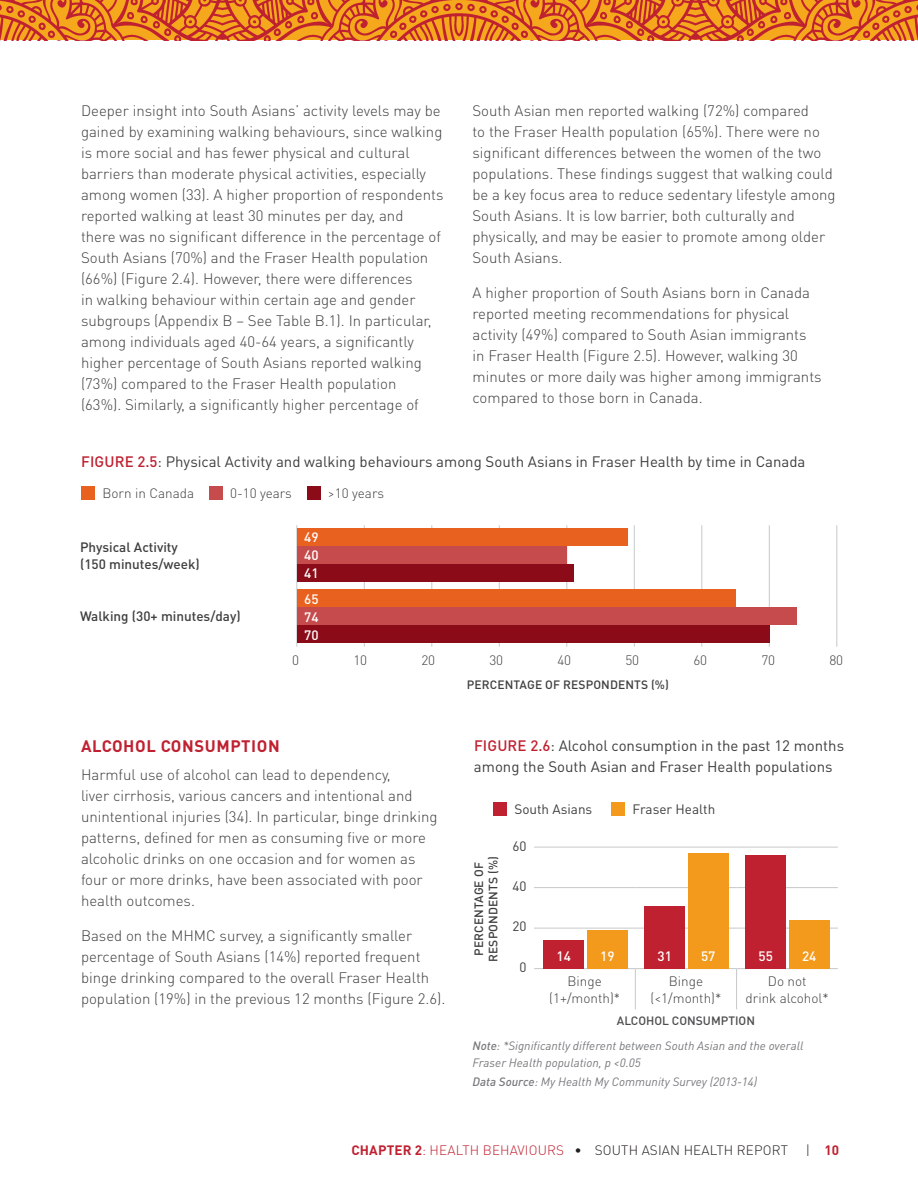
<style>
.page{position:relative;width:918px;height:1188px;background:#fff}
.page>*{position:absolute;margin:0;border:0;box-sizing:border-box;transform-origin:0 0}
.t1{font:700 16.5px "DIN Pro";letter-spacing:.035em;color:#c02131}
.t2{font:300 15px/21px "DIN Pro";color:#3e3e3f}
.t3{font:15px/21px "DIN Pro";color:#3e3e3f}
.t4{font:300 13.5px/16.8px "DIN Pro";color:#3e3e3f;text-align:center}
.t5{font:500 13.5px/16.8px "DIN Pro";color:#3e3e3f}
.t6{font:300 13.5px "DIN Pro";letter-spacing:.01em;color:#231f20}
.t7{font:13.5px "DIN Pro";color:#3e3e3f}
.t8{font:500 13.5px/18px "DIN Pro";color:#fff}
.t9{font:700 13.5px "DIN Pro";color:#c02131}
.t10{font:italic 12px/16.2px "DIN";color:#76787b}
.t11{font:500 12px/14.4px "DIN Pro";letter-spacing:.01em;color:#3e3e3f;text-align:center}
.t12{font:500 12px "DIN Pro";color:#4b4c4d}
.s1{font-weight:500;color:#c02131}
.s2{font-weight:500}
.s3{font-weight:700;color:#c02131}
.s4{color:#c02131}
.s5{font-weight:300;color:#231f20}
</style>
<div class="page">
<img style="left:0;top:0;width:918px;height:40px">
<hr style="left:297px;top:525px;width:1px;height:61px;background:#c7c8ca">
<hr style="left:364px;top:525px;width:1px;height:61px;background:#c7c8ca">
<hr style="left:297px;top:586px;width:1px;height:61px;background:#c7c8ca">
<hr style="left:364px;top:586px;width:1px;height:61px;background:#c7c8ca">
<hr style="left:432px;top:525px;width:1px;height:61px;background:#c7c8ca">
<hr style="left:499px;top:525px;width:1px;height:61px;background:#c7c8ca">
<hr style="left:567px;top:525px;width:1px;height:61px;background:#c7c8ca">
<hr style="left:634px;top:525px;width:1px;height:61px;background:#c7c8ca">
<hr style="left:702px;top:525px;width:1px;height:61px;background:#c7c8ca">
<hr style="left:769px;top:525px;width:1px;height:61px;background:#c7c8ca">
<hr style="left:837px;top:525px;width:1px;height:61px;background:#c7c8ca">
<hr style="left:432px;top:586px;width:1px;height:61px;background:#c7c8ca">
<hr style="left:499px;top:586px;width:1px;height:61px;background:#c7c8ca">
<hr style="left:567px;top:586px;width:1px;height:61px;background:#c7c8ca">
<hr style="left:634px;top:586px;width:1px;height:61px;background:#c7c8ca">
<hr style="left:702px;top:586px;width:1px;height:61px;background:#c7c8ca">
<hr style="left:769px;top:586px;width:1px;height:61px;background:#c7c8ca">
<hr style="left:837px;top:586px;width:1px;height:61px;background:#c7c8ca">
<div style="left:297px;top:589px;width:439px;height:18px;background:#e9611f"></div>
<div style="left:297px;top:528px;width:331px;height:18px;background:#e9611f"></div>
<div style="left:297px;top:564px;width:277px;height:18px;background:#8b0c18"></div>
<div style="left:297px;top:546px;width:270px;height:18px;background:#c64b4c"></div>
<div style="left:297px;top:625px;width:473px;height:18px;background:#8b0c18"></div>
<div style="left:297px;top:607px;width:499px;height:18px;background:#c64b4c"></div>
<div style="left:209px;top:486px;width:14px;height:14px;background:#c64b4c"></div>
<div style="left:307px;top:486px;width:13px;height:14px;background:#8b0c18"></div>
<div style="left:81px;top:486px;width:13px;height:14px;background:#e9611f"></div>
<div style="left:494px;top:802px;width:13px;height:14px;background:#c02131"></div>
<div style="left:612px;top:802px;width:13px;height:14px;background:#f3991b"></div>
<hr style="left:534px;top:847px;width:101px;height:1px;background:#c7c8ca">
<hr style="left:635px;top:847px;width:102px;height:1px;background:#c7c8ca">
<hr style="left:534px;top:887px;width:101px;height:1px;background:#c7c8ca">
<hr style="left:635px;top:887px;width:102px;height:1px;background:#c7c8ca">
<hr style="left:737px;top:847px;width:101px;height:1px;background:#c7c8ca">
<hr style="left:737px;top:887px;width:101px;height:1px;background:#c7c8ca">
<hr style="left:534px;top:928px;width:101px;height:1px;background:#c7c8ca">
<hr style="left:635px;top:928px;width:102px;height:1px;background:#c7c8ca">
<hr style="left:737px;top:928px;width:101px;height:1px;background:#c7c8ca">
<hr style="left:534px;top:968px;width:101px;height:1px;background:#c7c8ca">
<hr style="left:635px;top:968px;width:102px;height:1px;background:#c7c8ca">
<hr style="left:635px;top:969px;width:1px;height:40px;background:#c7c8ca">
<hr style="left:736px;top:969px;width:1px;height:40px;background:#c7c8ca">
<hr style="left:737px;top:968px;width:101px;height:1px;background:#c7c8ca">
<div style="left:544px;top:940px;width:40px;height:29px;background:#c02131"></div>
<div style="left:587px;top:930px;width:41px;height:39px;background:#f3991b"></div>
<div style="left:645px;top:906px;width:40px;height:63px;background:#c02131"></div>
<div style="left:688px;top:853px;width:41px;height:116px;background:#f3991b"></div>
<div style="left:745px;top:855px;width:41px;height:114px;background:#c02131"></div>
<div style="left:789px;top:920px;width:40px;height:49px;background:#f3991b"></div>
<p class="t2" style="left:81px;top:100px;width:364px">Deeper insight into South Asians’ activity levels may be gained by examining walking behaviours, since walking is more social and has fewer physical and cultural barriers than moderate physical activities, especially among women (33). A higher proportion of respondents reported walking at least 30 minutes per day, and<br>there was no significant difference in the percentage of South Asians (70%) and the Fraser Health population (66%) (Figure 2.4). However, there were differences<br>in walking behaviour within certain age and gender subgroups (Appendix B – See Table B.1). In particular, among individuals aged 40-64 years, a significantly higher percentage of South Asians reported walking (73%) compared to the Fraser Health population<br>(63%). Similarly, a significantly higher percentage of</p>
<p class="t2" style="left:472px;top:100px;width:365px">South Asian men reported walking (72%) compared<br>to the Fraser Health population (65%). There were no significant differences between the women of the two populations. These findings suggest that walking could be a key focus area to reduce sedentary lifestyle among South Asians. It is low barrier, both culturally and physically, and may be easier to promote among older South Asians.</p>
<p class="t2" style="left:472px;top:281px;width:351px">A higher proportion of South Asians born in Canada reported meeting recommendations for physical activity (49%) compared to South Asian immigrants in Fraser Health (Figure 2.5). However, walking 30 minutes or more daily was higher among immigrants compared to those born in Canada.</p>
<p class="t3" style="left:81px;top:450px;width:726px"><span class="s1">FIGURE 2.5</span>: Physical Activity and walking behaviours among South Asians in Fraser Health by time in Canada</p>
<p class="t4" style="left:102px;top:484px;width:93px">Born in Canada</p>
<p class="t4" style="left:230px;top:484px;width:63px">0-10 years</p>
<p class="t4" style="left:328px;top:484px;width:58px">&gt;10 years</p>
<p class="t5" style="left:80px;top:538px;width:121px">Physical Activity (150 minutes/week)</p>
<p class="t5" style="left:80px;top:608px;width:162px">Walking (30+ minutes/day)</p>
<p class="t8" style="left:304px;top:528px;width:16px">49</p>
<p class="t8" style="left:304px;top:546px;width:16px">40<br>41</p>
<p class="t8" style="left:304px;top:607px;width:16px">74<br>70</p>
<p class="t8" style="left:304px;top:589px;width:16px">65</p>
<p class="t4" style="left:292px;top:651px;width:8px">0</p>
<p class="t4" style="left:353px;top:651px;width:15px">10</p>
<p class="t4" style="left:421px;top:651px;width:15px">20</p>
<p class="t4" style="left:489px;top:651px;width:15px">30</p>
<p class="t4" style="left:557px;top:651px;width:15px">40</p>
<p class="t4" style="left:625px;top:651px;width:15px">50</p>
<p class="t4" style="left:693px;top:651px;width:15px">60</p>
<p class="t4" style="left:761px;top:651px;width:15px">70</p>
<p class="t4" style="left:829px;top:651px;width:15px">80</p>
<p class="t11" style="left:467px;top:677px;width:204px">PERCENTAGE OF RESPONDENTS (%)</p>
<p class="t1" style="left:81px;top:735px;width:200px">ALCOHOL CONSUMPTION</p>
<p class="t2" style="left:81px;top:764px;width:358px">Harmful use of alcohol can lead to dependency,<br>liver cirrhosis, various cancers and intentional and unintentional injuries (34). In particular, binge drinking patterns, defined for men as consuming five or more alcoholic drinks on one occasion and for women as four or more drinks, have been associated with poor health outcomes.</p>
<p class="t2" style="left:81px;top:924px;width:366px">Based on the MHMC survey, a significantly smaller percentage of South Asians (14%) reported frequent binge drinking compared to the overall Fraser Health population (19%) in the previous 12 months (Figure 2.6).</p>
<p class="t3" style="left:474px;top:735px;width:372px"><span class="s1">FIGURE 2.6</span>: Alcohol consumption in the past 12 months among the South Asian and Fraser Health populations</p>
<p class="t7" style="left:514px;top:800px;width:79px">South Asians</p>
<p class="t7" style="left:633px;top:800px;width:84px">Fraser Health</p>
<p class="t11" style="left:471px;top:962px;width:107px;rotate:-90deg">PERCENTAGE OF<br>RESPONDENTS (%)</p>
<p class="t7" style="left:513px;top:837px;width:16px">60</p>
<p class="t7" style="left:513px;top:877px;width:16px">40</p>
<p class="t7" style="left:513px;top:917px;width:16px">20</p>
<p class="t7" style="left:520px;top:958px;width:9px">0</p>
<p class="t8" style="left:557px;top:947px;width:16px">14</p>
<p class="t8" style="left:600px;top:947px;width:16px">19</p>
<p class="t8" style="left:658px;top:947px;width:16px">31</p>
<p class="t8" style="left:701px;top:947px;width:16px">57</p>
<p class="t8" style="left:759px;top:947px;width:16px">55</p>
<p class="t8" style="left:802px;top:947px;width:16px">24</p>
<p class="t4" style="left:549px;top:972px;width:72px">Binge (1+/month)*</p>
<p class="t4" style="left:651px;top:972px;width:72px">Binge (&lt;1/month)*</p>
<p class="t4" style="left:746px;top:972px;width:85px">Do not<br>drink alcohol*</p>
<p class="t12" style="left:617px;top:1013px;width:140px">ALCOHOL CONSUMPTION</p>
<p class="t10" style="left:472px;top:1038px;width:333px"><span class="s2">Note</span>: *Significantly different between South Asian and the overall<br>Fraser Health population, p &lt;0.05</p>
<p class="t10" style="left:472px;top:1073px;width:286px"><span class="s2">Data Source</span>: My Health My Community Survey (2013-14)</p>
<p class="t6" style="left:351px;top:1141px;width:438px"><span class="s3">CHAPTER 2</span><span class="s4">: HEALTH BEHAVIOURS</span> • SOUTH ASIAN HEALTH REPORT</p>
<p class="t9" style="left:806px;top:1141px;width:35px"><span class="s5">|</span> 10</p>
</div>
